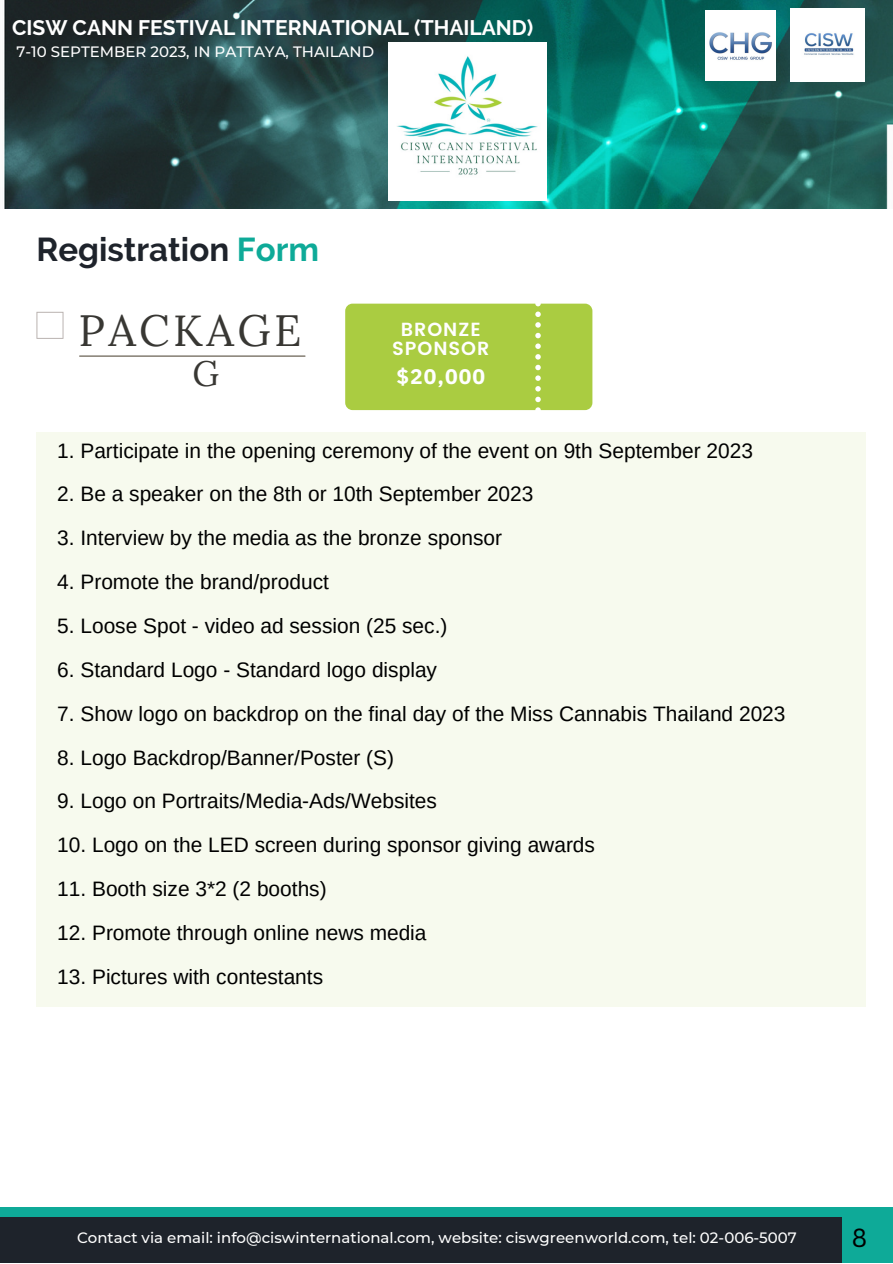
<style>
.page{position:relative;width:893px;height:1264px;background:#fff}
.page>*{position:absolute;margin:0;border:0;box-sizing:border-box;transform-origin:0 0}
.t1{font:43.65px "Lora";letter-spacing:.08em;color:#383733}
.t2{font:35.25px "Lora";color:#383733}
.t3{font:700 33px "Raleway";color:#1e232b}
.t4{font:25.5px "Canva Sans";color:#000}
.t5{font:700 21px "Raleway";color:#fff}
.t6{font:700 21px "Anuphan";color:#fff}
.t7{font:20.85px "Arimo";color:#000}
.t8{font:600 18.9px/18.9px "Poppins";letter-spacing:.05em;color:#fff;text-align:center}
.t9{font:500 15px "Montserrat";color:#fff}
.s1{color:#0eaa98}
</style>
<div class="page">
<div style="left:0;top:1207px;width:892px;height:55px;background:#0eaa98"></div>
<div style="left:0;top:1217px;width:841px;height:45px;background:#1e232b"></div>
<svg style="left:36px;top:312px;width:27px;height:27px"></svg>
<hr style="left:80px;top:355px;width:225px;height:2px;background:#696154">
<div style="left:345px;top:304px;width:247px;height:106px;background:#aacc41"></div>
<div style="left:36px;top:432px;width:830px;height:574px;background:#f7faee"></div>
<img style="left:4px;top:0;width:888px;height:208px">
<img style="left:705px;top:11px;width:70px;height:70px">
<img style="left:790px;top:8px;width:74px;height:73px">
<img style="left:388px;top:43px;width:158px;height:157px">
<p class="t5" style="left:12px;top:16px;width:522px">CISW CANN FESTIVAL INTERNATIONAL (THAILAND)</p>
<p class="t9" style="left:17px;top:43px;width:359px">7-10 SEPTEMBER 2023, IN PATTAYA, THAILAND</p>
<h3 class="t3" style="left:36px;top:230px;width:284px">Registration <span class="s1">Form</span></h3>
<h1 class="t1" style="left:78px;top:302px;width:224px">PACKAGE</h1>
<h2 class="t2" style="left:192px;top:350px;width:28px">G</h2>
<p class="t8" style="left:392px;top:320px;width:99px">BRONZE<br>SPONSOR</p>
<p class="t6" style="left:396px;top:362px;width:90px">$20,000</p>
<p class="t7" style="left:57px;top:438px;width:697px">1. Participate in the opening ceremony of the event on 9th September 2023</p>
<p class="t7" style="left:57px;top:482px;width:477px">2. Be a speaker on the 8th or 10th September 2023</p>
<p class="t7" style="left:57px;top:526px;width:446px">3. Interview by the media as the bronze sponsor</p>
<p class="t7" style="left:57px;top:570px;width:273px">4. Promote the brand/product</p>
<p class="t7" style="left:57px;top:614px;width:392px">5. Loose Spot - video ad session (25 sec.)</p>
<p class="t7" style="left:57px;top:658px;width:381px">6. Standard Logo - Standard logo display</p>
<p class="t7" style="left:57px;top:701px;width:729px">7. Show logo on backdrop on the final day of the Miss Cannabis Thailand 2023</p>
<p class="t7" style="left:57px;top:745px;width:338px">8. Logo Backdrop/Banner/Poster (S)</p>
<p class="t7" style="left:57px;top:789px;width:381px">9. Logo on Portraits/Media-Ads/Websites</p>
<p class="t7" style="left:57px;top:833px;width:539px">10. Logo on the LED screen during sponsor giving awards</p>
<p class="t7" style="left:57px;top:877px;width:271px">11. Booth size 3*2 (2 booths)</p>
<p class="t7" style="left:57px;top:921px;width:371px">12. Promote through online news media</p>
<p class="t7" style="left:57px;top:965px;width:267px">13. Pictures with contestants</p>
<p class="t9" style="left:77px;top:1228px;width:721px">Contact via email: info@ciswinternational.com, website: ciswgreenworld.com, tel: 02-006-5007</p>
<p class="t4" style="left:851px;top:1219px;width:17px">8</p>
</div>
